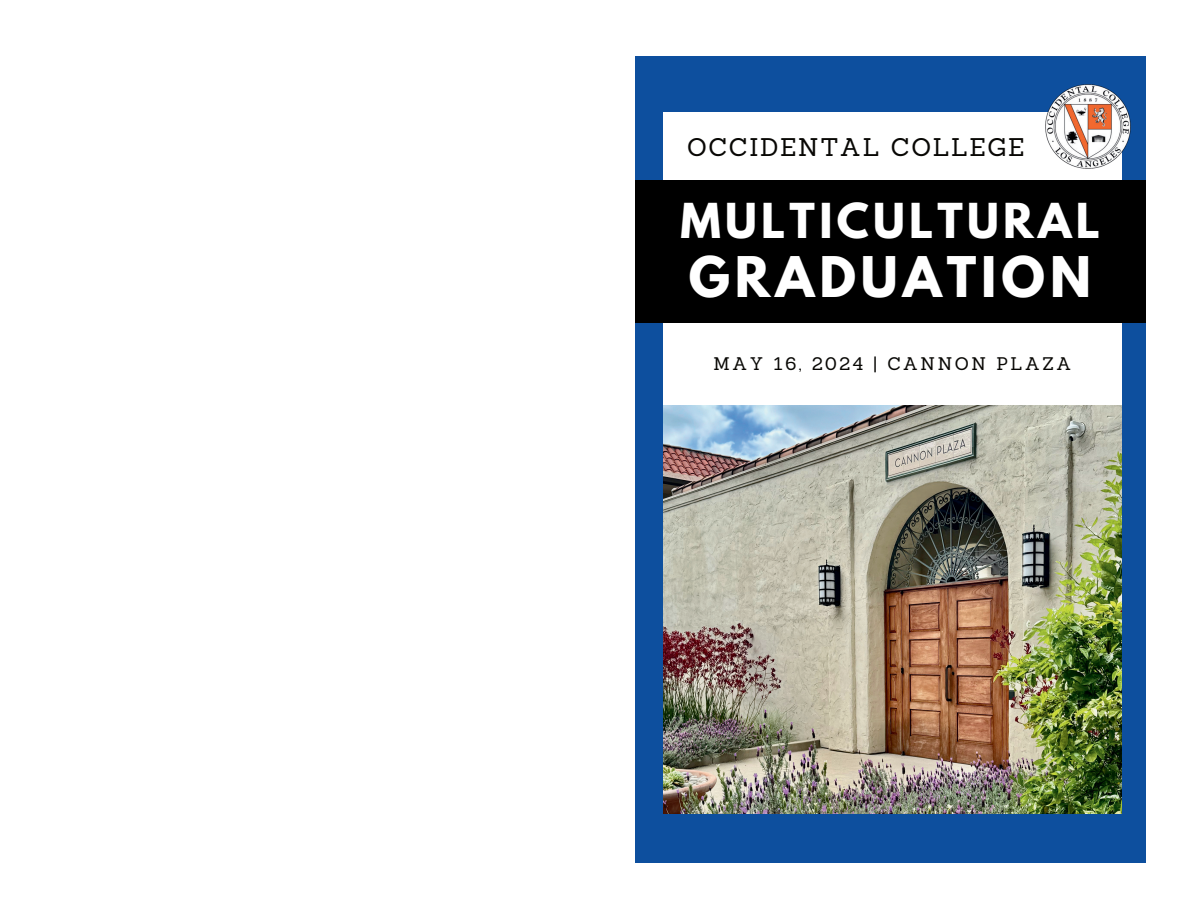
<style>
.page{position:relative;width:1188px;height:918px;background:#fff}
.page>*{position:absolute;margin:0;border:0;box-sizing:border-box;transform-origin:0 0}
.t1{font:700 49.65px "League Spartan";letter-spacing:.1em;color:#fff}
.t2{font:700 42.6px "League Spartan";letter-spacing:.1em;color:#fff}
.t3{font:24.9px "Sanchez";letter-spacing:.07em;color:#080704}
.t4{font:17.85px "Sanchez";letter-spacing:.14em;color:#080704}
</style>
<div class="page">
<div style="left:635px;top:56px;width:511px;height:806px;background:#0d4f9e"></div>
<img style="left:663px;top:405px;width:458px;height:408px">
<div style="left:663px;top:112px;width:459px;height:293px;background:#fff"></div>
<div style="left:635px;top:180px;width:511px;height:142px;background:#000"></div>
<img style="left:1046px;top:84px;width:84px;height:85px">
<h3 class="t3" style="left:687px;top:131px;width:339px">OCCIDENTAL COLLEGE</h3>
<h2 class="t2" style="left:681px;top:188px;width:421px">MULTICULTURAL</h2>
<h1 class="t1" style="left:689px;top:239px;width:404px">GRADUATION</h1>
<p class="t4" style="left:714px;top:352px;width:359px">MAY 16, 2024 | CANNON PLAZA</p>
</div>
